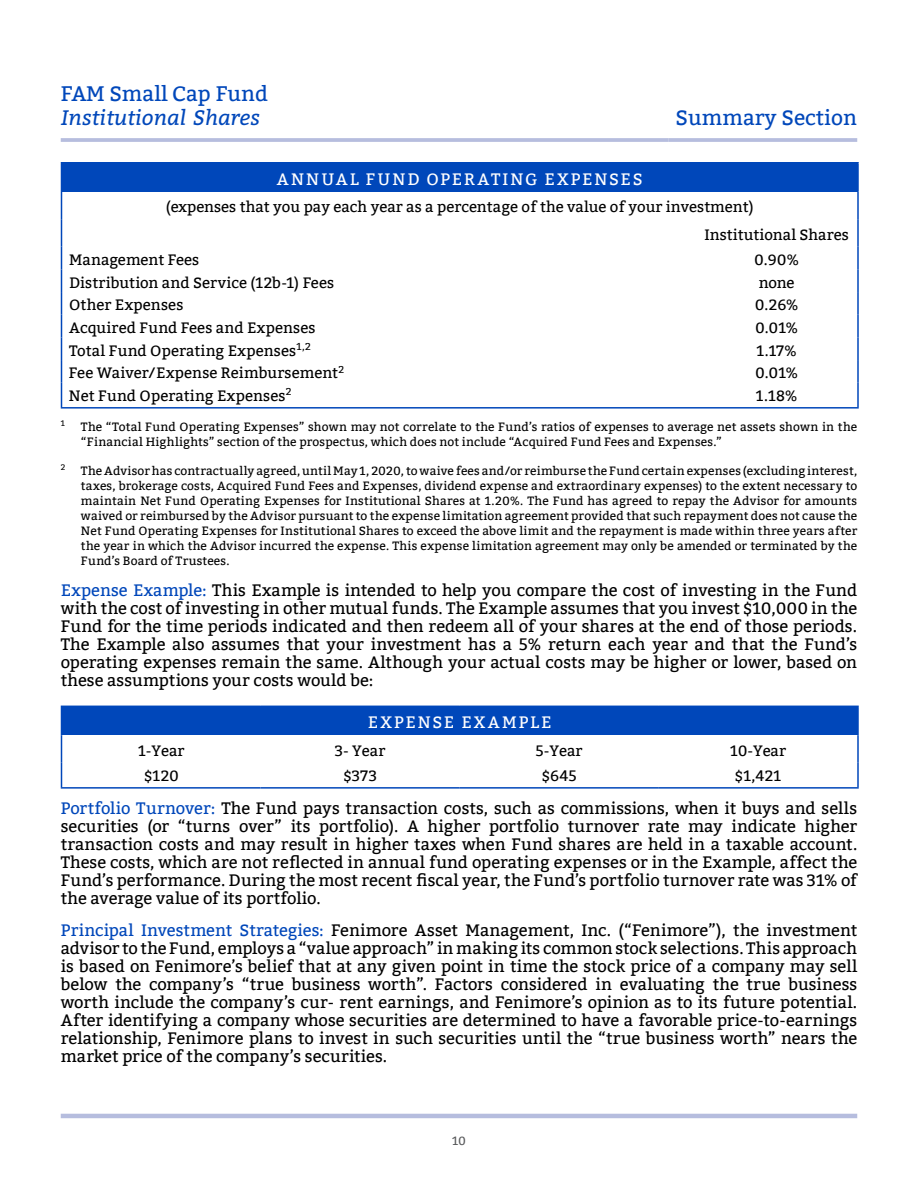
<style>
.page{position:relative;width:918px;height:1188px;background:#fff}
.page>*{position:absolute;margin:0;border:0;box-sizing:border-box;transform-origin:0 0}
.t1{font:21px "Bitter";color:#0047ba}
.t2{font:italic 21px "Bitter";color:#0047ba}
.t3{font:16.5px/18px "Bitter";color:#000;text-align:justify}
.t4{font:16.5px "Bitter";letter-spacing:.125em;color:#fff}
.t5{font:15px/27.5px "Bitter";color:#000}
.t6{font:12px/15px "Bitter";letter-spacing:.015em;color:#000}
.t7{font:12px "Bitter";color:#58595b}
.t8{font:8.1px "Bitter";color:#000}
.s1{color:#0047ba}
</style>
<div class="page">
<hr style="left:61px;top:1114px;width:796px;height:4px;background:#b6bdde">
<div style="left:62px;top:163px;width:796px;height:29px;background:#0047ba"></div>
<hr style="left:857px;top:192px;width:2px;height:27px;background:#0047ba">
<hr style="left:857px;top:219px;width:2px;height:28px;background:#0047ba">
<hr style="left:857px;top:247px;width:2px;height:22px;background:#0047ba">
<hr style="left:857px;top:269px;width:2px;height:23px;background:#0047ba">
<hr style="left:857px;top:315px;width:2px;height:22px;background:#0047ba">
<hr style="left:857px;top:337px;width:2px;height:23px;background:#0047ba">
<hr style="left:857px;top:360px;width:2px;height:23px;background:#0047ba">
<hr style="left:857px;top:383px;width:2px;height:24px;background:#0047ba">
<hr style="left:857px;top:292px;width:2px;height:23px;background:#0047ba">
<hr style="left:61px;top:407px;width:635px;height:2px;background:#0047ba">
<hr style="left:696px;top:407px;width:163px;height:2px;background:#0047ba">
<svg style="left:61px;top:164px;width:1px;height:243px"></svg>
<hr style="left:61px;top:162px;width:635px;height:2px;background:#0047ba">
<hr style="left:696px;top:162px;width:163px;height:2px;background:#0047ba">
<hr style="left:857px;top:163px;width:2px;height:29px;background:#0047ba">
<div style="left:62px;top:706px;width:796px;height:29px;background:#0047ba"></div>
<hr style="left:857px;top:763px;width:2px;height:24px;background:#0047ba">
<hr style="left:61px;top:787px;width:200px;height:2px;background:#0047ba">
<hr style="left:261px;top:787px;width:199px;height:2px;background:#0047ba">
<hr style="left:460px;top:787px;width:199px;height:2px;background:#0047ba">
<hr style="left:659px;top:787px;width:200px;height:2px;background:#0047ba">
<hr style="left:857px;top:735px;width:2px;height:28px;background:#0047ba">
<svg style="left:61px;top:707px;width:1px;height:80px"></svg>
<hr style="left:61px;top:706px;width:200px;height:1px;background:#0047ba">
<hr style="left:659px;top:706px;width:200px;height:1px;background:#0047ba">
<hr style="left:857px;top:707px;width:2px;height:28px;background:#0047ba">
<hr style="left:61px;top:138px;width:607px;height:4px;background:#b6bdde">
<hr style="left:668px;top:138px;width:189px;height:4px;background:#bec4e1">
<p class="t1" style="left:61px;top:81px;width:209px">FAM Small Cap Fund</p>
<p class="t2" style="left:61px;top:102px;width:201px">Institutional Shares</p>
<p class="t1" style="left:676px;top:105px;width:183px">Summary Section</p>
<p class="t4" style="left:277px;top:169px;width:367px">ANNUAL FUND OPERATING EXPENSES</p>
<p class="t5" style="left:704px;top:194px;width:146px;text-indent:-539px">(expenses that you pay each year as a percentage of the value of your investment)<br>Institutional Shares</p>
<p class="t5" style="left:69px;top:246px;width:132px">Management Fees</p>
<p class="t5" style="left:754px;top:246px;width:46px">0.90%</p>
<p class="t5" style="left:69px;top:269px;width:267px">Distribution and Service (12b-1) Fees</p>
<p class="t5" style="left:759px;top:269px;width:37px">none</p>
<p class="t5" style="left:69px;top:292px;width:116px">Other Expenses</p>
<p class="t5" style="left:755px;top:292px;width:45px">0.26%</p>
<p class="t5" style="left:69px;top:314px;width:248px">Acquired Fund Fees and Expenses</p>
<p class="t5" style="left:755px;top:314px;width:45px">0.01%</p>
<p class="t5" style="left:69px;top:337px;width:244px">Total Fund Operating Expenses<sup>1,2</sup></p>
<p class="t5" style="left:757px;top:337px;width:42px">1.17%</p>
<p class="t5" style="left:69px;top:360px;width:277px">Fee Waiver/Expense Reimbursement<sup>2</sup></p>
<p class="t5" style="left:755px;top:360px;width:45px">0.01%</p>
<p class="t5" style="left:69px;top:382px;width:224px">Net Fund Operating Expenses<sup>2</sup></p>
<p class="t5" style="left:756px;top:382px;width:43px">1.18%</p>
<p class="t8" style="left:61px;top:419px;width:6px">1</p>
<p class="t6" style="left:81px;top:420px;width:778px">The “Total Fund Operating Expenses” shown may not correlate to the Fund’s ratios of expenses to average net assets shown in the “Financial Highlights” section of the prospectus, which does not include “Acquired Fund Fees and Expenses.”</p>
<p class="t8" style="left:61px;top:462px;width:6px">2</p>
<p class="t6" style="left:81px;top:463px;width:778px;text-align:justify">The Advisor has contractually agreed, until May 1, 2020, to waive fees and/or reimburse the Fund certain expenses (excluding interest, taxes, brokerage costs, Acquired Fund Fees and Expenses, dividend expense and extraordinary expenses) to the extent necessary to maintain Net Fund Operating Expenses for Institutional Shares at 1.20%. The Fund has agreed to repay the Advisor for amounts waived or reimbursed by the Advisor pursuant to the expense limitation agreement provided that such repayment does not cause the Net Fund Operating Expenses for Institutional Shares to exceed the above limit and the repayment is made within three years after the year in which the Advisor incurred the expense. This expense limitation agreement may only be amended or terminated by the Fund’s Board of Trustees.</p>
<p class="t3" style="left:61px;top:582px;width:798px"><span class="s1">Expense Example:</span> This Example is intended to help you compare the cost of investing in the Fund with the cost of investing in other mutual funds. The Example assumes that you invest $10,000 in the Fund for the time periods indicated and then redeem all of your shares at the end of those periods.<br>The Example also assumes that your investment has a 5% return each year and that the Fund’s operating expenses remain the same. Although your actual costs may be higher or lower, based on these assumptions your costs would be:</p>
<p class="t4" style="left:368px;top:713px;width:185px">EXPENSE EXAMPLE</p>
<p class="t5" style="left:138px;top:737px;width:48px">1-Year</p>
<p class="t5" style="left:335px;top:737px;width:52px">3- Year</p>
<p class="t5" style="left:536px;top:737px;width:48px">5-Year</p>
<p class="t5" style="left:730px;top:737px;width:58px">10-Year</p>
<p class="t5" style="left:144px;top:762px;width:36px">$120</p>
<p class="t5" style="left:343px;top:762px;width:35px">$373</p>
<p class="t5" style="left:542px;top:762px;width:37px">$645</p>
<p class="t5" style="left:735px;top:762px;width:48px">$1,421</p>
<p class="t3" style="left:61px;top:800px;width:798px"><span class="s1">Portfolio Turnover:</span> The Fund pays transaction costs, such as commissions, when it buys and sells securities (or “turns over” its portfolio). A higher portfolio turnover rate may indicate higher transaction costs and may result in higher taxes when Fund shares are held in a taxable account.<br>These costs, which are not reflected in annual fund operating expenses or in the Example, affect the Fund’s performance. During the most recent fiscal year, the Fund’s portfolio turnover rate was 31% of the average value of its portfolio.</p>
<p class="t3" style="left:61px;top:921px;width:798px"><span class="s1">Principal Investment Strategies:</span> Fenimore Asset Management, Inc. (“Fenimore”), the investment advisor to the Fund, employs a “value approach” in making its common stock selections. This approach is based on Fenimore’s belief that at any given point in time the stock price of a company may sell below the company’s “true business worth”. Factors considered in evaluating the true business worth include the company’s cur- rent earnings, and Fenimore’s opinion as to its future potential.<br>After identifying a company whose securities are determined to have a favorable price-to-earnings relationship, Fenimore plans to invest in such securities until the “true business worth” nears the market price of the company’s securities.</p>
<p class="t7" style="left:452px;top:1134px;width:15px">10</p>
</div>
